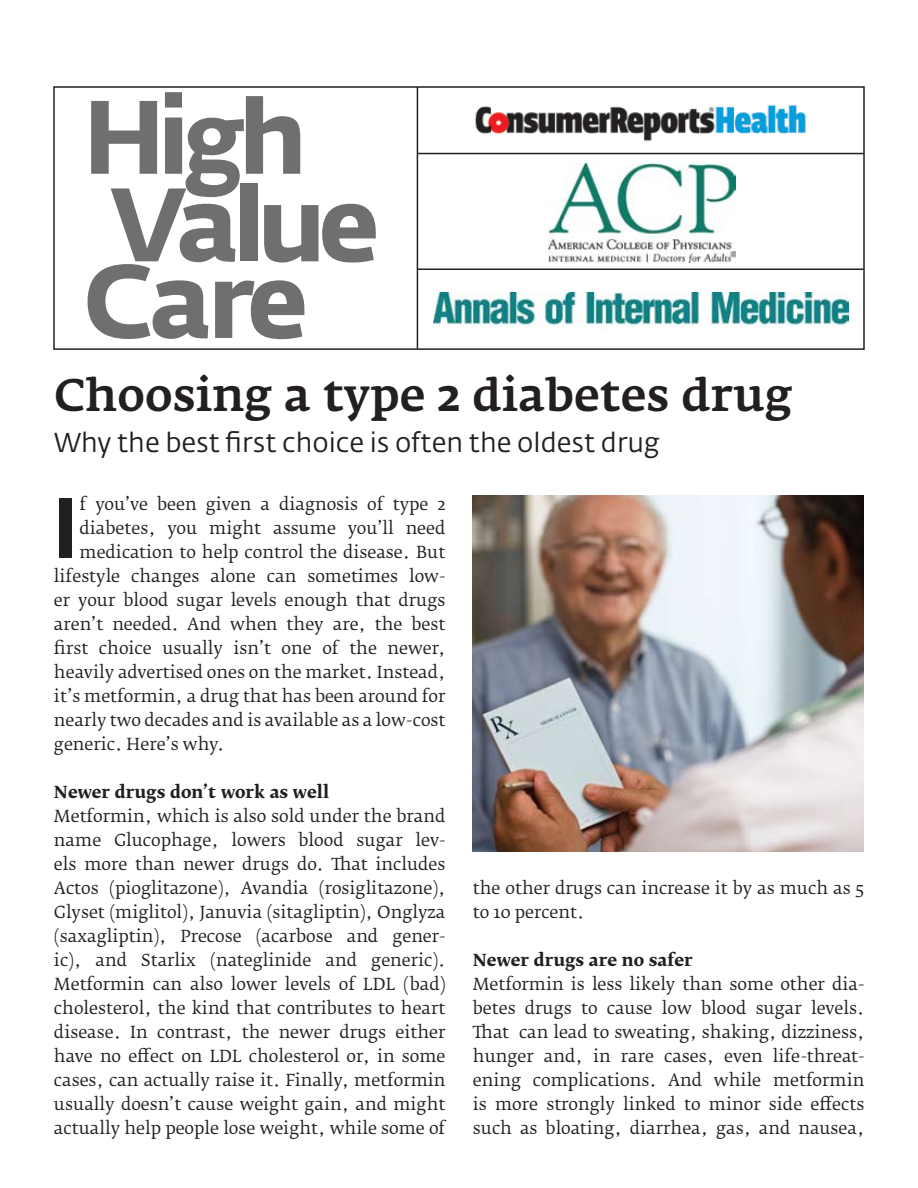
<style>
.page{position:relative;width:918px;height:1188px;background:#fff}
.page>*{position:absolute;margin:0;border:0;box-sizing:border-box;transform-origin:0 0}
.t1{font:700 103.05px/87.6px "Fedra Sans Alt Pro";letter-spacing:-.07em;color:#6d6f71}
.t2{font:700 84.45px "Fedra Sans Cond Alt Pro";color:#231f20}
.t3{font:500 45px "Fedra Serif A Std";color:#231f20}
.t4{font:27px "Fedra Sans Alt Pro";color:#231f20}
.t5{font:16.5px/24px "Fedra Serif B Std";color:#231f20;text-align:justify}
.t6{font:700 16.5px "Fedra Serif B Std";color:#231f20}
</style>
<div class="page">
<img style="left:472px;top:495px;width:392px;height:357px">
<div style="left:53px;top:86px;width:812px;height:264px;border:2px solid #231f20"></div>
<hr style="left:417px;top:87px;width:1px;height:262px;background:#231f20">
<hr style="left:417px;top:153px;width:447px;height:1px;background:#231f20">
<img style="left:475px;top:104px;width:331px;height:38px">
<img style="left:549px;top:164px;width:187px;height:98px">
<hr style="left:417px;top:268px;width:446px;height:2px;background:#231f20">
<img style="left:433px;top:293px;width:415px;height:34px">
<h1 class="t1" style="left:83px;top:94px;width:298px">High<br>Value</h1>
<h1 class="t1" style="left:83px;top:258px;width:227px">Care</h1>
<h3 class="t3" style="left:54px;top:366px;width:740px">Choosing a type 2 diabetes drug</h3>
<h3 class="t4" style="left:54px;top:425px;width:607px">Why the best first choice is often the oldest drug</h3>
<h2 class="t2" style="left:54px;top:477px;width:24px">I</h2>
<p class="t5" style="left:80px;top:492px;width:367px">f you’ve been given a diagnosis of type 2</p>
<p class="t5" style="left:80px;top:516px;width:367px">diabetes, you might assume you’ll need</p>
<p class="t5" style="left:80px;top:540px;width:367px">medication to help control the disease. But</p>
<p class="t5" style="left:54px;top:564px;width:393px">lifestyle changes alone can sometimes low-</p>
<p class="t5" style="left:54px;top:588px;width:393px">er your blood sugar levels enough that drugs</p>
<p class="t5" style="left:54px;top:612px;width:393px">aren’t needed. And when they are, the best</p>
<p class="t5" style="left:54px;top:636px;width:393px">first choice usually isn’t one of the newer,</p>
<p class="t5" style="left:54px;top:660px;width:393px">heavily advertised ones on the market. Instead,</p>
<p class="t5" style="left:54px;top:684px;width:393px">it’s metformin, a drug that has been around for</p>
<p class="t5" style="left:54px;top:708px;width:393px">nearly two decades and is available as a low-cost</p>
<p class="t5" style="left:54px;top:732px;width:172px">generic. Here’s why.</p>
<p class="t6" style="left:54px;top:780px;width:277px">Newer drugs don’t work as well</p>
<p class="t5" style="left:54px;top:804px;width:393px">Metformin, which is also sold under the brand name Glucophage, lowers blood sugar lev&shy;els more than newer drugs do. That includes Actos (pioglitazone), Avandia (rosiglitazone), Glyset (miglitol), Januvia (sitagliptin), Onglyza (saxagliptin), Precose (acarbose and gener&shy;ic), and Starlix (nateglinide and generic).<br>Metformin can also lower levels of LDL (bad) cholesterol, the kind that contributes to heart disease. In contrast, the newer drugs either have no effect on LDL cholesterol or, in some cases, can actually raise it. Finally, metformin usually doesn’t cause weight gain, and might actually help people lose weight, while some of</p>
<p class="t5" style="left:473px;top:876px;width:393px">the other drugs can increase it by as much as 5 to 10 percent.</p>
<p class="t6" style="left:473px;top:949px;width:222px">Newer drugs are no safer</p>
<p class="t5" style="left:473px;top:972px;width:393px">Metformin is less likely than some other dia&shy;betes drugs to cause low blood sugar levels.<br>That can lead to sweating, shaking, dizziness, hunger and, in rare cases, even life-threat&shy;ening complications. And while metformin is more strongly linked to minor side effects such as bloating, diarrhea, gas, and nausea,</p>
</div>
